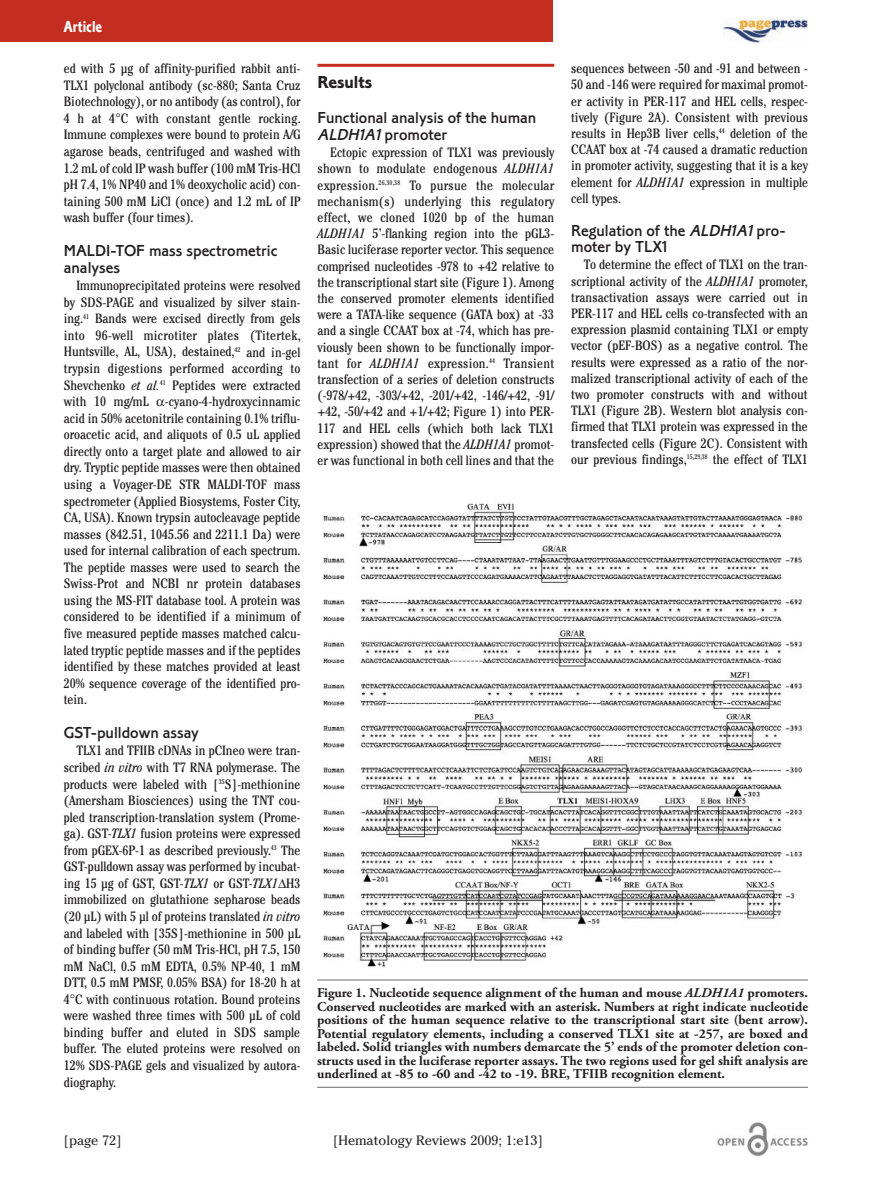
<style>
.page{position:relative;width:893px;height:1191px;background:#fff}
.page>*{position:absolute;margin:0;border:0;box-sizing:border-box;transform-origin:0 0}
.t1{font:18px "Corinthian Bold Plain";color:#231f20}
.t2{font:16.5px/16.5px "Corinthian Medium Plain";color:#231f20}
.t3{font:16.5px "Corinthian Bold Condensed Plain";color:#fff}
.t4{font:condensed 13.5px/16.5px "Cheltenham";color:#231f20;text-align:justify}
.t5{font:700 13.5px/13.5px "Adobe Garamond Pro";color:#231f20;text-align:justify}
.t6{font:13.5px "Cheltenham";color:#231f20}
.s1{font-style:italic}
</style>
<div class="page">
<hr style="left:317px;top:64px;width:237px;height:3px;background:#c42e21">
<div style="left:0;top:0;width:553px;height:42px;background:#c42e21"></div>
<img style="left:717px;top:1123px;width:91px;height:33px">
<img style="left:723px;top:17px;width:84px;height:26px">
<img style="left:322px;top:502px;width:482px;height:466px">
<hr style="left:317px;top:979px;width:491px;height:1px;background:#6c6d70">
<hr style="left:317px;top:1086px;width:491px;height:1px;background:#6c6d70">
<p class="t3" style="left:63px;top:21px;width:40px">Article</p>
<p class="t4" style="left:64px;top:62px;width:238px">ed with 5 µg of affinity-purified rabbit anti-TLX1 polyclonal antibody (sc-880; Santa Cruz Biotechnology), or no antibody (as control), for 4 h at 4°C with constant gentle rocking.<br>Immune complexes were bound to protein A/G agarose beads, centrifuged and washed with 1.2 mL of cold IP wash buffer (100 mM Tris-HCl pH 7.4, 1% NP40 and 1% deoxycholic acid) con&shy;taining 500 mM LiCl (once) and 1.2 mL of IP wash buffer (four times).</p>
<p class="t2" style="left:64px;top:243px;width:215px">MALDI-TOF mass spectrometric analyses</p>
<p class="t4" style="left:64px;top:279px;width:238px;text-indent:13px">Immunoprecipitated proteins were resolved by SDS-PAGE and visualized by silver stain&shy;ing.<sup>41</sup> Bands were excised directly from gels into 96-well microtiter plates (Titertek, Huntsville, AL, USA), destained,<sup>42</sup> and in-gel trypsin digestions performed according to Shevchenko <span class="s1">et al.</span><sup>41</sup> Peptides were extracted with 10 mg/mL -cyano-4-hydroxycinnamic acid in 50% acetonitrile containing 0.1% triflu&shy;oroacetic acid, and aliquots of 0.5 uL applied directly onto a target plate and allowed to air dry. Tryptic peptide masses were then obtained using a Voyager-DE STR MALDI-TOF mass spectrometer (Applied Biosystems, Foster City, CA, USA). Known trypsin autocleavage peptide masses (842.51, 1045.56 and 2211.1 Da) were used for internal calibration of each spectrum.<br>The peptide masses were used to search the Swiss-Prot and NCBI nr protein databases using the MS-FIT database tool. A protein was considered to be identified if a minimum of five measured peptide masses matched calcu&shy;lated tryptic peptide masses and if the peptides identified by these matches provided at least 20% sequence coverage of the identified pro&shy;tein.</p>
<p class="t2" style="left:64px;top:725px;width:137px">GST-pulldown assay</p>
<p class="t4" style="left:64px;top:743px;width:238px;text-indent:13px">TLX1 and TFIIB cDNAs in pCIneo were tran&shy;scribed <span class="s1">in vitro</span> with T7 RNA polymerase. The products were labeled with [<sup>35</sup>S]-methionine (Amersham Biosciences) using the TNT cou&shy;pled transcription-translation system (Prome&shy;ga). GST-<span class="s1">TLX1</span> fusion proteins were expressed from pGEX-6P-1 as described previously.<sup>43</sup> The GST-pulldown assay was performed by incubat&shy;ing 15 µg of GST, GST-<span class="s1">TLX1</span> or GST-<span class="s1">TLX1</span>∆H3 immobilized on glutathione sepharose beads (20 µL) with 5 µl of proteins translated <span class="s1">in vitro </span>and labeled with [35S]-methionine in 500 µL of binding buffer (50 mM Tris-HCl, pH 7.5, 150 mM NaCl, 0.5 mM EDTA, 0.5% NP-40, 1 mM DTT, 0.5 mM PMSF, 0.05% BSA) for 18-20 h at 4°C with continuous rotation. Bound proteins were washed three times with 500 µL of cold binding buffer and eluted in SDS sample buffer. The eluted proteins were resolved on 12% SDS-PAGE gels and visualized by autora&shy;diography.</p>
<h1 class="t1" style="left:317px;top:76px;width:56px">Results</h1>
<p class="t2" style="left:317px;top:111px;width:220px">Functional analysis of the human<br><span class="s1">ALDH1A1</span>promoter</p>
<p class="t4" style="left:317px;top:146px;width:238px;text-indent:13px">Ectopic expression of TLX1 was previously shown to modulate endogenous <span class="s1">ALDH1A1 </span>expression.<sup>26,30,38</sup> To pursue the molecular mechanism(s) underlying this regulatory effect, we cloned 1020 bp of the human <span class="s1">ALDH1A1</span> 5’-flanking region into the pGL3- Basic luciferase reporter vector. This sequence comprised nucleotides -978 to +42 relative to the transcriptional start site (Figure 1). Among the conserved promoter elements identified were a TATA-like sequence (GATA box) at -33 and a single CCAAT box at -74, which has pre&shy;viously been shown to be functionally impor&shy;tant for <span class="s1">ALDH1A1</span> expression.<sup>44</sup> Transient transfection of a series of deletion constructs (-978/+42, -303/+42, -201/+42, -146/+42, -91/ +42, -50/+42 and +1/+42; Figure 1) into PER-117 and HEL cells (which both lack TLX1 expression) showed that the <span class="s1">ALDH1A1</span> promot&shy;er was functional in both cell lines and that the</p>
<p class="t4" style="left:571px;top:62px;width:238px">sequences between -50 and -91 and between - 50 and -146 were required for maximal promot&shy;er activity in PER-117 and HEL cells, respec&shy;tively (Figure 2A). Consistent with previous results in Hep3B liver cells,<sup>44</sup> deletion of the CCAAT box at -74 caused a dramatic reduction in promoter activity, suggesting that it is a key element for <span class="s1">ALDH1A1</span> expression in multiple cell types.</p>
<p class="t2" style="left:571px;top:223px;width:216px">Regulation of the <span class="s1">ALDH1A1</span>pro&shy;moter by TLX1</p>
<p class="t4" style="left:571px;top:258px;width:238px;text-indent:13px">To determine the effect of TLX1 on the tran&shy;scriptional activity of the <span class="s1">ALDH1A1</span> promoter, transactivation assays were carried out in PER-117 and HEL cells co-transfected with an expression plasmid containing TLX1 or empty vector (pEF-BOS) as a negative control. The results were expressed as a ratio of the nor&shy;malized transcriptional activity of each of the two promoter constructs with and without TLX1 (Figure 2B). Western blot analysis con&shy;firmed that TLX1 protein was expressed in the transfected cells (Figure 2C). Consistent with our previous findings,<sup>15,29,38</sup> the effect of TLX1</p>
<p class="t5" style="left:317px;top:987px;width:493px">Figure 1. Nucleotide sequence alignment of the human and mouse <span class="s1">ALDH1A1</span> promoters.<br>Conserved nucleotides are marked with an asterisk. Numbers at right indicate nucleotide positions of the human sequence relative to the transcriptional start site (bent arrow).<br>Potential regulatory elements, including a conserved TLX1 site at -257, are boxed and labeled. Solid triangles with numbers demarcate the 5’ ends of the promoter deletion con&shy;structs used in the luciferase reporter assays. The two regions used for gel shift analysis are underlined at -85 to -60 and -42 to -19. BRE, TFIIB recognition element.</p>
<p class="t6" style="left:64px;top:1132px;width:59px">[page 72]</p>
<p class="t6" style="left:333px;top:1132px;width:211px">[Hematology Reviews 2009; 1:e13]</p>
</div>
